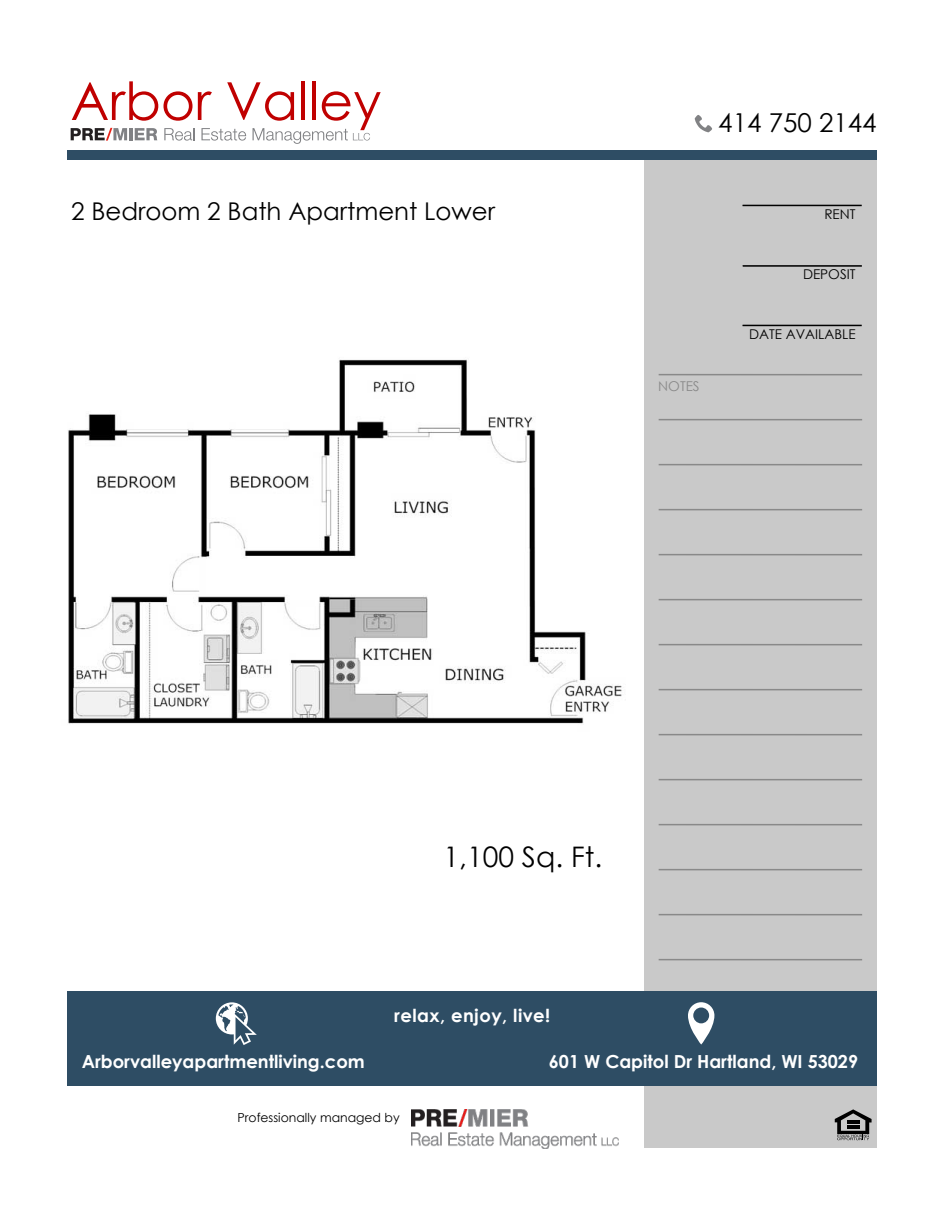
<style>
.page{position:relative;width:945px;height:1215px;background:#fff}
.page>*{position:absolute;margin:0;border:0;box-sizing:border-box;transform-origin:0 0}
.t1{font:52.5px "Century Gothic";color:#c00000}
.t2{font:28.35px "Century Gothic";color:#000}
.t3{font:25.95px "Century Gothic";color:#000}
.t4{font:24.45px "Century Gothic";color:#000}
.t5{font:700 18px "Century Gothic";color:#fff}
.t6{font:700 18px "Century Gothic";letter-spacing:.025em;color:#fff}
.t7{font:13.5px "Century Gothic";color:#000}
.t8{font:13.5px "Century Gothic";color:#898989}
.t9{font:12.45px "Century Gothic";color:#000}
</style>
<div class="page">
<div style="left:644px;top:157px;width:233px;height:990px;background:#c9c9c9"></div>
<div style="left:67px;top:991px;width:810px;height:95px;background:#2e4d64"></div>
<img style="left:411px;top:1109px;width:207px;height:39px">
<svg style="left:216px;top:1002px;width:41px;height:43px"></svg>
<svg style="left:688px;top:1002px;width:26px;height:43px"></svg>
<svg style="left:835px;top:1109px;width:37px;height:31px"></svg>
<hr style="left:659px;top:374px;width:203px;height:1px;background:#898989">
<hr style="left:659px;top:419px;width:203px;height:1px;background:#898989">
<hr style="left:659px;top:464px;width:203px;height:1px;background:#898989">
<hr style="left:659px;top:509px;width:203px;height:1px;background:#898989">
<hr style="left:659px;top:554px;width:203px;height:1px;background:#898989">
<hr style="left:659px;top:599px;width:203px;height:1px;background:#898989">
<hr style="left:659px;top:644px;width:203px;height:1px;background:#898989">
<hr style="left:659px;top:689px;width:203px;height:1px;background:#898989">
<hr style="left:659px;top:734px;width:203px;height:1px;background:#898989">
<hr style="left:659px;top:779px;width:203px;height:1px;background:#898989">
<hr style="left:659px;top:824px;width:203px;height:1px;background:#898989">
<hr style="left:659px;top:869px;width:203px;height:1px;background:#898989">
<hr style="left:659px;top:914px;width:203px;height:1px;background:#898989">
<hr style="left:659px;top:959px;width:203px;height:1px;background:#898989">
<hr style="left:743px;top:325px;width:119px;height:1px;background:#000">
<hr style="left:743px;top:265px;width:119px;height:2px;background:#000">
<hr style="left:743px;top:205px;width:119px;height:1px;background:#000">
<div style="left:67px;top:150px;width:810px;height:10px;background:#2e4d64"></div>
<svg style="left:695px;top:115px;width:17px;height:17px"></svg>
<img style="left:68px;top:359px;width:554px;height:365px">
<svg style="left:71px;top:128px;width:56px;height:13px"></svg>
<hr style="left:129px;top:128px;width:4px;height:12px;background:#808184">
<svg style="left:135px;top:128px;width:22px;height:12px"></svg>
<svg style="left:164px;top:128px;width:30px;height:13px"></svg>
<svg style="left:201px;top:128px;width:45px;height:13px"></svg>
<svg style="left:253px;top:128px;width:117px;height:16px"></svg>
<h1 class="t1" style="left:70px;top:64px;width:312px">Arbor Valley</h1>
<h3 class="t4" style="left:71px;top:194px;width:425px">2 Bedroom 2 Bath Apartment Lower</h3>
<h3 class="t3" style="left:718px;top:105px;width:160px">414 750 2144</h3>
<p class="t8" style="left:658px;top:377px;width:43px">NOTES</p>
<p class="t7" style="left:824px;top:205px;width:33px">RENT</p>
<p class="t7" style="left:803px;top:265px;width:54px">DEPOSIT</p>
<p class="t7" style="left:749px;top:325px;width:108px">DATE AVAILABLE</p>
<h2 class="t2" style="left:444px;top:837px;width:160px">1,100 Sq. Ft.</h2>
<p class="t6" style="left:394px;top:1002px;width:158px">relax, enjoy, live!</p>
<p class="t5" style="left:82px;top:1048px;width:284px">Arborvalleyapartmentliving.com</p>
<p class="t5" style="left:549px;top:1048px;width:311px">601 W Capitol Dr Hartland, WI 53029</p>
<p class="t9" style="left:237px;top:1109px;width:164px">Professionally managed by</p>
</div>
